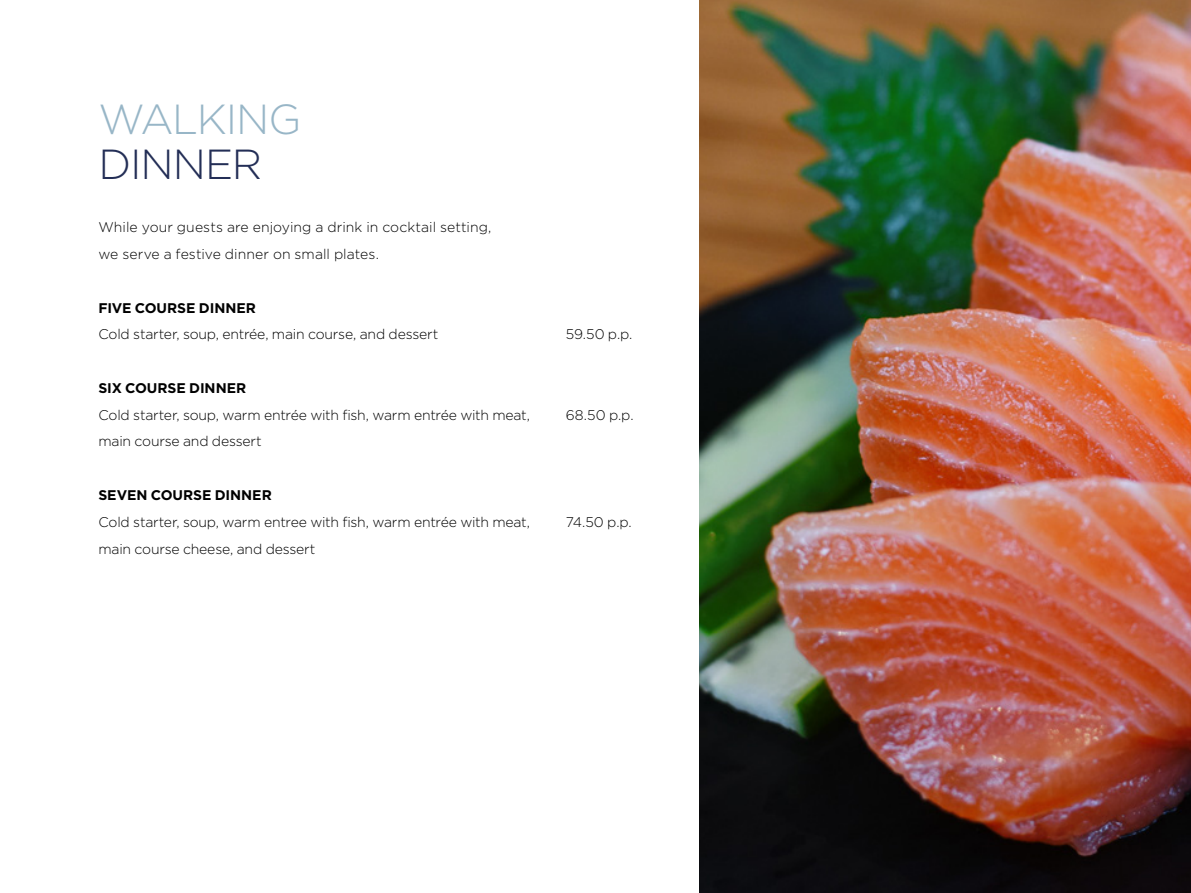
<style>
.page{position:relative;width:1191px;height:893px;background:#fff}
.page>*{position:absolute;margin:0;border:0;box-sizing:border-box;transform-origin:0 0}
.t1{font:300 42px "Gotham";letter-spacing:-.03em;color:#98b6c7}
.t2{font:300 42px "Gotham";letter-spacing:-.025em;color:#232e56}
.t3{font:300 14px/26.8px "Gotham";letter-spacing:-.01em;color:#000}
.t4{font:700 14px "Gotham";letter-spacing:-.005em;color:#000}
</style>
<div class="page">
<img style="left:699px;top:0;width:492px;height:893px">
<h1 class="t1" style="left:98px;top:93px;width:204px">WALKING</h1>
<h1 class="t2" style="left:98px;top:137px;width:165px">DINNER</h1>
<p class="t3" style="left:98px;top:213px;width:394px">While your guests are enjoying a drink in cocktail setting, we serve a festive dinner on small plates.</p>
<p class="t4" style="left:98px;top:298px;width:159px">FIVE COURSE DINNER</p>
<p class="t3" style="left:98px;top:321px;width:342px">Cold starter, soup, entrée, main course, and dessert</p>
<p class="t3" style="left:566px;top:321px;width:68px">59.50 p.p.</p>
<p class="t4" style="left:98px;top:379px;width:149px">SIX COURSE DINNER</p>
<p class="t3" style="left:98px;top:401px;width:433px">Cold starter, soup, warm entrée with fish, warm entrée with meat,</p>
<p class="t3" style="left:566px;top:401px;width:69px">68.50 p.p.</p>
<p class="t3" style="left:98px;top:428px;width:165px">main course and dessert</p>
<p class="t4" style="left:98px;top:486px;width:175px">SEVEN COURSE DINNER</p>
<p class="t3" style="left:98px;top:508px;width:433px">Cold starter, soup, warm entree with fish, warm entrée with meat,</p>
<p class="t3" style="left:566px;top:508px;width:67px">74.50 p.p.</p>
<p class="t3" style="left:98px;top:535px;width:219px">main course cheese, and dessert</p>
</div>
